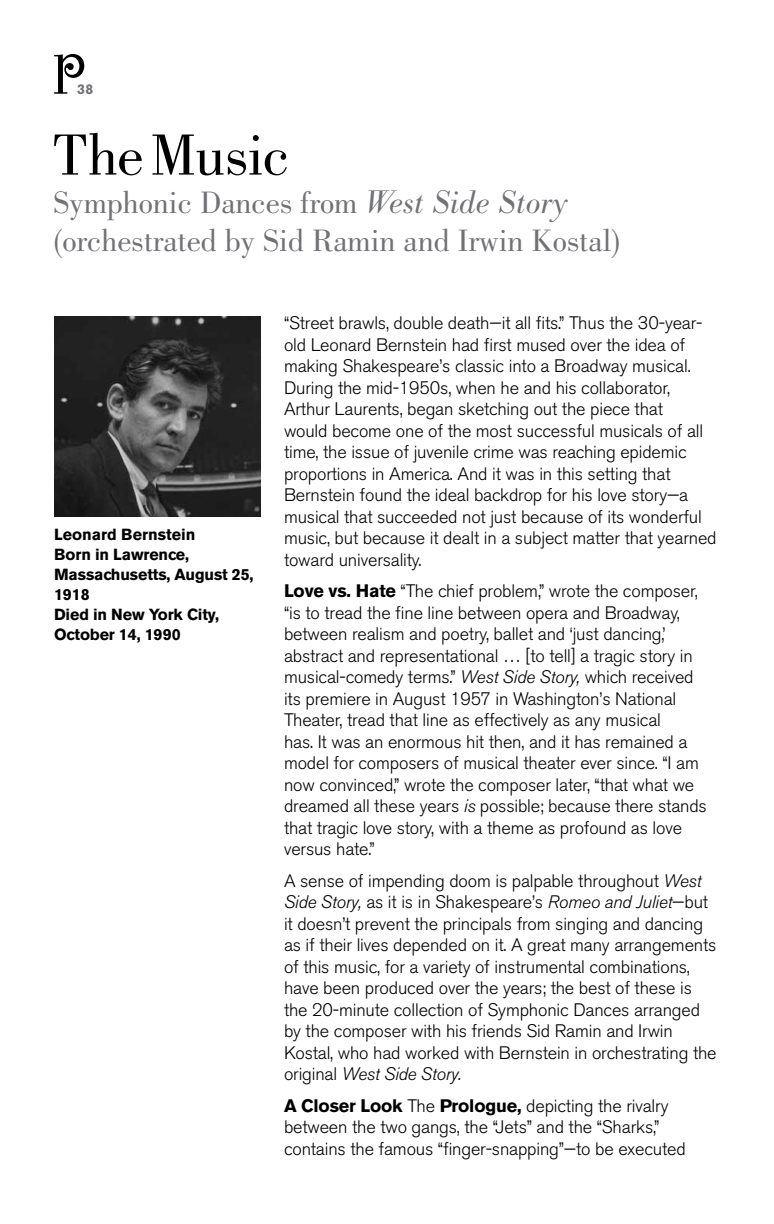
<style>
.page{position:relative;width:774px;height:1224px;background:#fff}
.page>*{position:absolute;margin:0;border:0;box-sizing:border-box;transform-origin:0 0}
.t1{font:60px "Bodoni";letter-spacing:-.015em;color:#000}
.t2{font:32px/38px "Bodoni";color:#717275}
.t3{font:300 18px/21.4px "Akzidenz Grotesk BE";letter-spacing:-.01em;color:#000}
.t4{font:italic 300 18px "Akzidenz Grotesk BQ";letter-spacing:-.01em;color:#000}
.t5{font:700 16px/20px "Akzidenz Grotesk BE";letter-spacing:-.01em;color:#000}
.t6{font:700 14px "Akzidenz Grotesk BE";color:#717275}
.s1{font-family:"Bodoni BE";font-weight:300;font-style:italic}
.s2{font-weight:700}
.s3{font-family:"Akzidenz Grotesk BQ";font-style:italic}
.s4{font-family:"Akzidenz Grotesk BE";font-style:normal}
</style>
<div class="page">
<img style="left:54px;top:316px;width:206px;height:201px">
<svg style="left:54px;top:54px;width:30px;height:40px"></svg>
<p class="t6" style="left:77px;top:81px;width:18px">38</p>
<h1 class="t1" style="left:53px;top:121px;width:237px">The Music</h1>
<h2 class="t2" style="left:53px;top:183px;width:569px">Symphonic Dances from <span class="s1">West Side Story </span>(orchestrated by Sid Ramin and Irwin Kostal)</h2>
<p class="t5" style="left:54px;top:525px;width:201px">Leonard Bernstein<br>Born in Lawrence,<br>Massachusetts, August 25,<br>1918<br>Died in New York City,<br>October 14, 1990</p>
<p class="t3" style="left:284px;top:313px;width:434px">“Street brawls, double death—it all fits.” Thus the 30-year&shy;old Leonard Bernstein had first mused over the idea of making Shakespeare’s classic into a Broadway musical.<br>During the mid-1950s, when he and his collaborator, Arthur Laurents, began sketching out the piece that<br>would become one of the most successful musicals of all time, the issue of juvenile crime was reaching epidemic proportions in America. And it was in this setting that Bernstein found the ideal backdrop for his love story—a musical that succeeded not just because of its wonderful music, but because it dealt in a subject matter that yearned toward universality.</p>
<p class="t3" style="left:284px;top:581px;width:424px"><span class="s2">Love vs. Hate</span> “The chief problem,” wrote the composer, “is to tread the fine line between opera and Broadway, between realism and poetry, ballet and ‘just dancing,’ abstract and representational … [to tell] a tragic story in musical-comedy terms.” <span class="s3">West Side Story,</span> which received its premiere in August 1957 in Washington’s National Theater, tread that line as effectively as any musical<br>has. It was an enormous hit then, and it has remained a model for composers of musical theater ever since. “I am now convinced,” wrote the composer later, “that what we dreamed all these years <span class="s3">is</span> possible; because there stands that tragic love story, with a theme as profound as love versus hate.”</p>
<p class="t3" style="left:284px;top:870px;width:434px">A sense of impending doom is palpable throughout <span class="s3">West Side Story,</span> as it is in Shakespeare’s <span class="s3">Romeo and Juliet</span>—but it doesn’t prevent the principals from singing and dancing as if their lives depended on it. A great many arrangements of this music, for a variety of instrumental combinations, have been produced over the years; the best of these is the 20-minute collection of Symphonic Dances arranged by the composer with his friends Sid Ramin and Irwin Kostal, who had worked with Bernstein in orchestrating the</p>
<p class="t4" style="left:284px;top:1064px;width:179px"><span class="s4">original</span> West Side Story.</p>
<p class="t3" style="left:284px;top:1095px;width:403px"><span class="s2">A Closer Look</span> The <span class="s2">Prologue,</span> depicting the rivalry between the two gangs, the “Jets” and the “Sharks,” contains the famous “finger-snapping”—to be executed</p>
</div>
